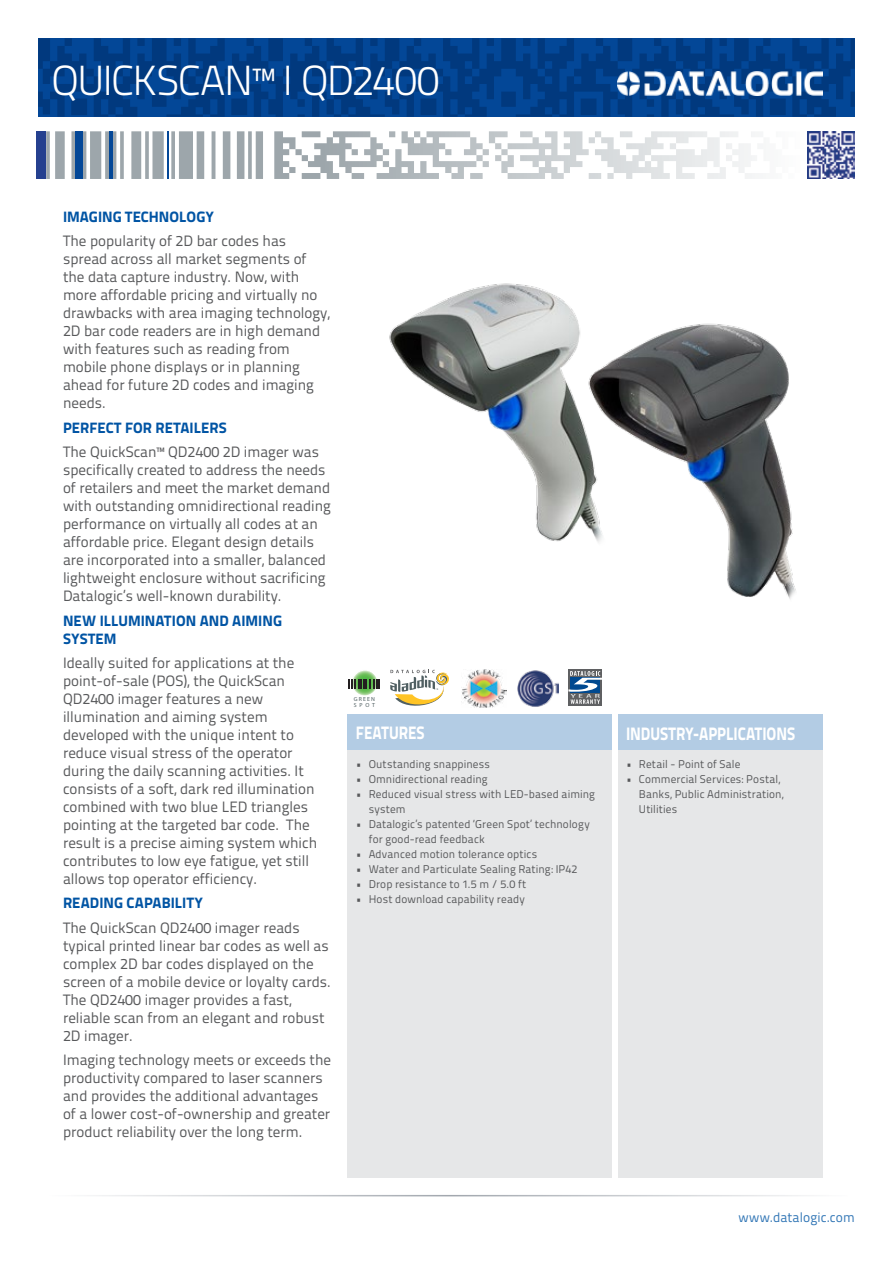
<style>
.page{position:relative;width:893px;height:1263px;background:#fff}
.page>*{position:absolute;margin:0;border:0;box-sizing:border-box;transform-origin:0 0}
.t1{font:300 42px "Titillium Text 22 L";letter-spacing:-.03em;color:#fff}
.t2{font:800 18px "Titillium Text 22 L";letter-spacing:-.005em;color:#fff;scale:.85 1}
.t3{font:15px/18px "Titillium Text 22 L";color:#58595b}
.t4{font:800 15px/18px "Titillium Text 22 L";color:#0054a4}
.t5{font:13.5px "Titillium Text 22 L";letter-spacing:.005em;color:#3377b6}
.t6{font:11.25px/15px "Titillium Text 22 L";letter-spacing:.015em;color:#58595b}
.t7{font:900 5.85px/5.8px "Myriad Pro";letter-spacing:.2em;color:#505f62}
</style>
<div class="page">
<svg style="left:38px;top:38px;width:817px;height:79px;background:#023f89"></svg>
<svg style="left:302px;top:131px;width:453px;height:48px"></svg>
<hr style="left:167px;top:131px;width:2px;height:48px;background:#034797">
<div style="left:75px;top:131px;width:7px;height:48px;background:#034797"></div>
<hr style="left:109px;top:131px;width:4px;height:48px;background:#034797">
<div style="left:37px;top:131px;width:9px;height:48px;background:#25408f"></div>
<hr style="left:45px;top:1195px;width:803px;height:1px;background:#9da3aa">
<div style="left:348px;top:714px;width:264px;height:36px;background:#b3cce4"></div>
<div style="left:618px;top:714px;width:204px;height:36px;background:#b3cce4"></div>
<div style="left:348px;top:750px;width:264px;height:428px;background:#e6e7e8"></div>
<div style="left:618px;top:750px;width:204px;height:428px;background:#e6e7e8"></div>
<img style="left:618px;top:72px;width:204px;height:23px">
<img style="left:807px;top:131px;width:48px;height:48px">
<svg style="left:390px;top:670px;width:59px;height:36px"></svg>
<img style="left:517px;top:670px;width:41px;height:37px">
<svg style="left:352px;top:670px;width:25px;height:25px"></svg>
<svg style="left:348px;top:679px;width:32px;height:10px"></svg>
<div style="left:568px;top:669px;width:34px;height:37px;background:#5f6062"></div>
<svg style="left:568px;top:671px;width:34px;height:33px"></svg>
<img style="left:389px;top:283px;width:407px;height:316px">
<img style="left:461px;top:670px;width:46px;height:37px">
<h1 class="t1" style="left:51px;top:50px;width:389px">QUICKSCAN™ I QD2400</h1>
<p class="t4" style="left:63px;top:207px;width:153px">IMAGING TECHNOLOGY</p>
<p class="t3" style="left:63px;top:231px;width:269px">The popularity of 2D bar codes has spread across all market segments of the data capture industry. Now, with more affordable pricing and virtually no drawbacks with area imaging technology, 2D bar code readers are in high demand with features such as reading from mobile phone displays or in planning ahead for future 2D codes and imaging needs.</p>
<p class="t4" style="left:63px;top:418px;width:165px">PERFECT FOR RETAILERS</p>
<p class="t3" style="left:63px;top:442px;width:270px">The QuickScan™ QD2400 2D imager was specifically created to address the needs of retailers and meet the market demand with outstanding omnidirectional reading performance on virtually all codes at an affordable price. Elegant design details are incorporated into a smaller, balanced lightweight enclosure without sacrificing Datalogic’s well-known durability.</p>
<p class="t4" style="left:63px;top:610px;width:220px">NEW ILLUMINATION AND AIMING<br>SYSTEM</p>
<p class="t3" style="left:63px;top:653px;width:256px">Ideally suited for applications at the point-of-sale (POS), the QuickScan QD2400 imager features a new illumination and aiming system developed with the unique intent to reduce visual stress of the operator during the daily scanning activities. It consists of a soft, dark red illumination combined with two blue LED triangles pointing at the targeted bar code. The result is a precise aiming system which contributes to low eye fatigue, yet still allows top operator efficiency.</p>
<p class="t4" style="left:63px;top:893px;width:142px">READING CAPABILITY</p>
<p class="t3" style="left:63px;top:918px;width:269px">The QuickScan QD2400 imager reads typical printed linear bar codes as well as complex 2D bar codes displayed on the screen of a mobile device or loyalty cards.<br>The QD2400 imager provides a fast, reliable scan from an elegant and robust 2D imager.</p>
<p class="t3" style="left:63px;top:1050px;width:270px">Imaging technology meets or exceeds the productivity compared to laser scanners and provides the additional advantages of a lower cost-of-ownership and greater product reliability over the long term.</p>
<p class="t7" style="left:354px;top:696px;width:23px">GREEN<br>SPOT</p>
<p class="t2" style="left:356px;top:719px;width:82px">FEATURES</p>
<p class="t2" style="left:626px;top:719px;width:200px">INDUSTRY-APPLICATIONS</p>
<p class="t6" style="left:356px;top:756px;width:136px">• Outstanding snappiness</p>
<p class="t6" style="left:356px;top:771px;width:133px">• Omnidirectional reading</p>
<p class="t6" style="left:369px;top:786px;width:228px;text-indent:-13px">• Reduced visual stress with LED-based aiming system</p>
<p class="t6" style="left:369px;top:816px;width:223px;text-indent:-13px">• Datalogic’s patented ‘Green Spot’ technology for good-read feedback</p>
<p class="t6" style="left:356px;top:846px;width:183px">• Advanced motion tolerance optics</p>
<p class="t6" style="left:356px;top:861px;width:223px">• Water and Particulate Sealing Rating: IP42</p>
<p class="t6" style="left:356px;top:876px;width:172px">• Drop resistance to 1.5 m / 5.0 ft</p>
<p class="t6" style="left:356px;top:891px;width:170px">• Host download capability ready</p>
<p class="t6" style="left:626px;top:756px;width:116px">• Retail - Point of Sale</p>
<p class="t6" style="left:639px;top:771px;width:146px;text-indent:-13px">• Commercial Services: Postal,<br>Banks, Public Administration,<br>Utilities</p>
<p class="t5" style="left:738px;top:1207px;width:118px">www.datalogic.com</p>
</div>
